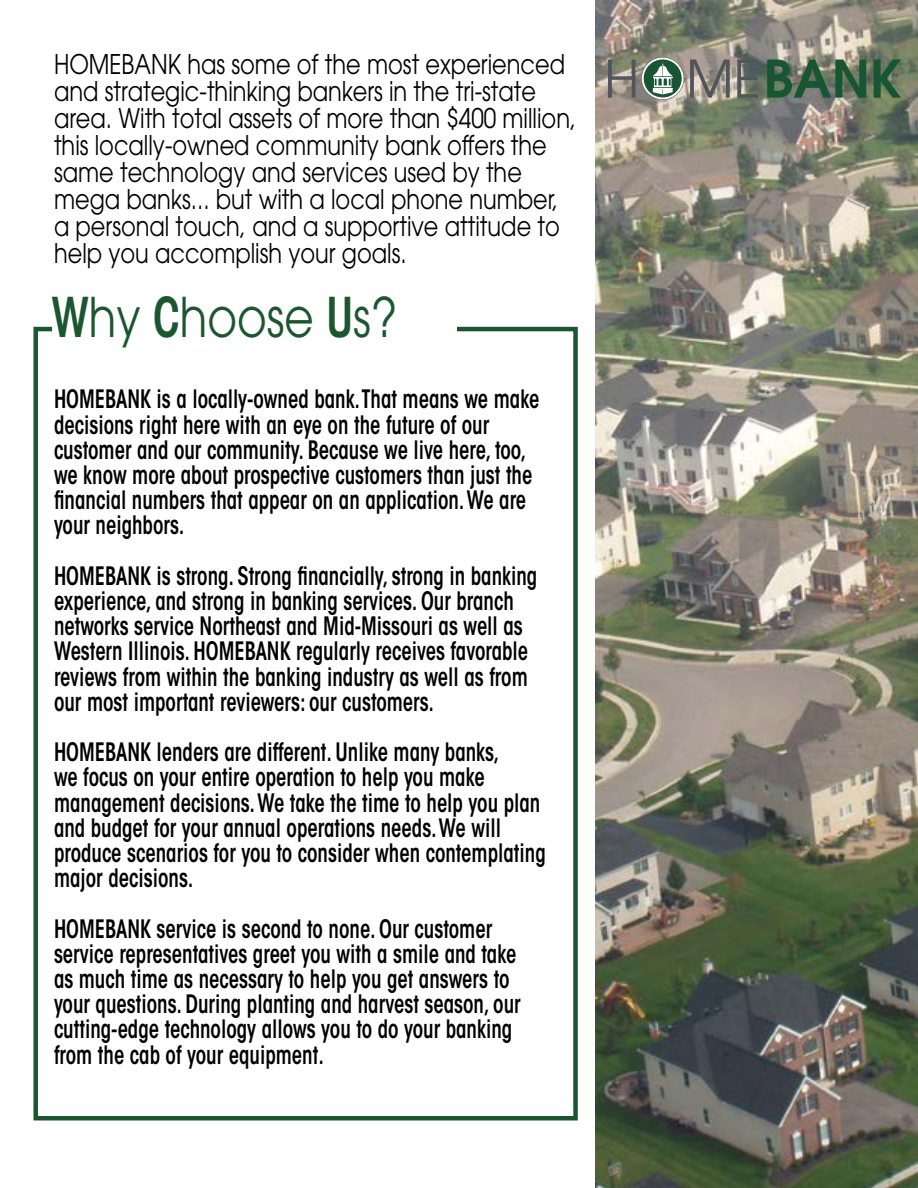
<style>
.page{position:relative;width:918px;height:1188px;background:#fff}
.page>*{position:absolute;margin:0;border:0;box-sizing:border-box;transform-origin:0 0}
.t1{font:54.45px "ITC Avant Garde Std";color:#1c5630;scale:.83 1}
.t2{font:27px/27px "ITC Avant Garde Std";color:#000;scale:.83 1}
.t3{font:600 condensed 25.2px/25.2px "ITC Avant Garde Std";color:#000;scale:.83 1}
.s1{font-weight:600;font-stretch:condensed}
</style>
<div class="page">
<div style="left:33px;top:327px;width:545px;height:793px;border:4px solid #1c5630"></div>
<div style="left:52px;top:303px;width:405px;height:71px;background:#fff"></div>
<img style="left:596px;top:0;width:322px;height:1188px">
<svg style="left:608px;top:59px;width:27px;height:39px"></svg>
<svg style="left:690px;top:59px;width:40px;height:39px;background:#8b8581"></svg>
<svg style="left:737px;top:59px;width:21px;height:39px"></svg>
<svg style="left:767px;top:59px;width:99px;height:39px;background:#496b52"></svg>
<svg style="left:874px;top:59px;width:27px;height:39px"></svg>
<svg style="left:641px;top:57px;width:43px;height:43px"></svg>
<p class="t2" style="left:54px;top:50px;width:631px">HOMEBANK has some of the most experienced and strategic-thinking bankers in the tri-state area. With total assets of more than $400 million, this locally-owned community bank offers the same technology and services used by the mega banks... but with a local phone number, a personal touch, and a supportive attitude to help you accomplish your goals.</p>
<h1 class="t1" style="left:52px;top:283px;width:418px"><span class="s1">W</span>hy <span class="s1">C</span>hoose <span class="s1">U</span>s?</h1>
<p class="t3" style="left:54px;top:386px;width:586px">HOMEBANK is a locally-owned bank.That means we make decisions right here with an eye on the future of our customer and our community. Because we live here, too, we know more about prospective customers than just the financial numbers that appear on an application. We are your neighbors.</p>
<p class="t3" style="left:54px;top:563px;width:584px">HOMEBANK is strong. Strong financially, strong in banking experience, and strong in banking services. Our branch networks service Northeast and Mid-Missouri as well as Western Illinois. HOMEBANK regularly receives favorable reviews from within the banking industry as well as from our most important reviewers: our customers.</p>
<p class="t3" style="left:54px;top:739px;width:594px">HOMEBANK lenders are different. Unlike many banks,<br>we focus on your entire operation to help you make management decisions. We take the time to help you plan and budget for your annual operations needs. We will produce scenarios for you to consider when contemplating major decisions.</p>
<p class="t3" style="left:54px;top:916px;width:564px">HOMEBANK service is second to none. Our customer service representatives greet you with a smile and take as much time as necessary to help you get answers to your questions. During planting and harvest season, our cutting-edge technology allows you to do your banking from the cab of your equipment.</p>
</div>
